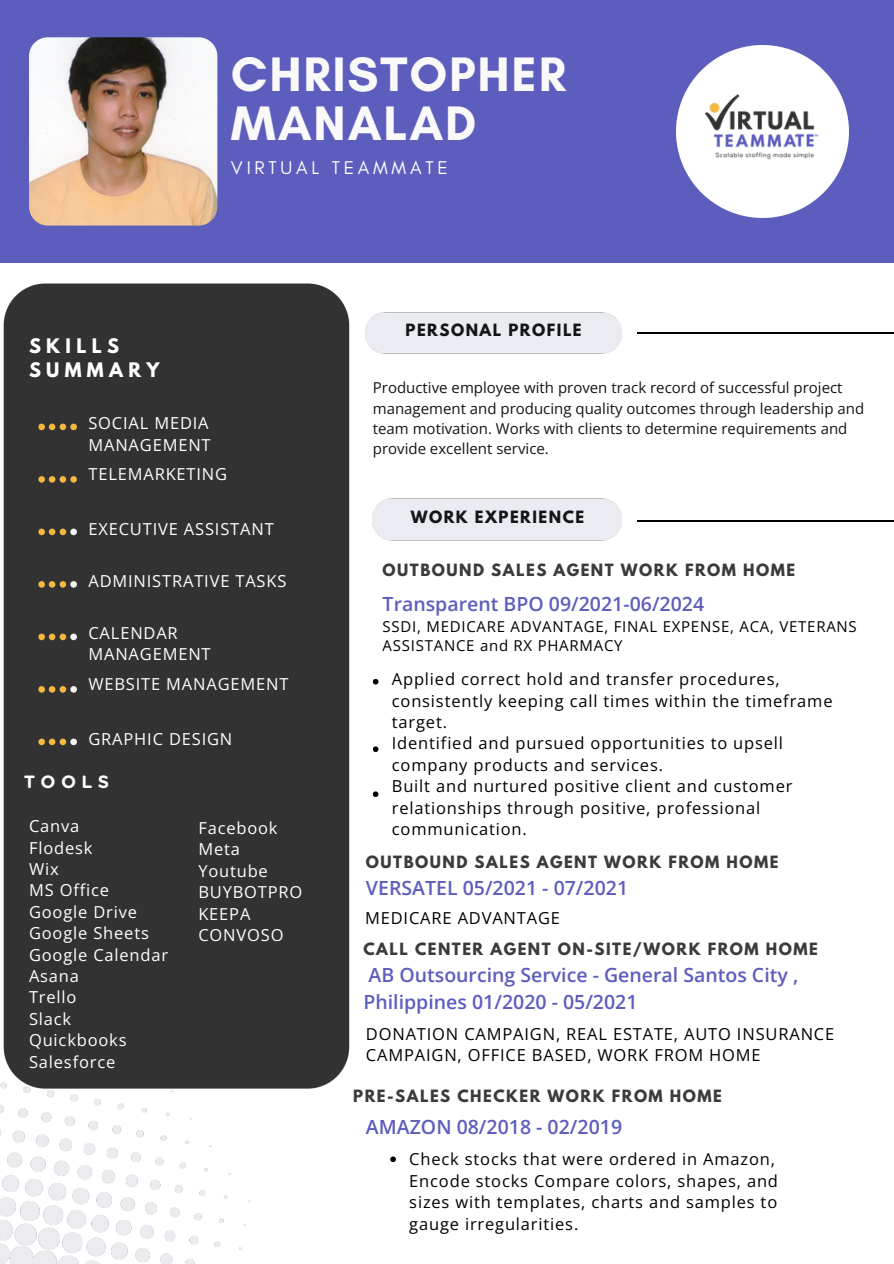
<style>
.page{position:relative;width:894px;height:1264px;background:#fff}
.page>*{position:absolute;margin:0;border:0;box-sizing:border-box;transform-origin:0 0}
.t1{font:700 49.35px/48.3px "Glacial Indifference";letter-spacing:.035em;color:#f9f9f9}
.t2{font:600 19.5px/27px "Open Sans";color:#5d5dbe}
.t3{font:18.75px "Glacial Indifference";letter-spacing:.2em;color:#fff}
.t4{font:700 17.7px/23.7px "League Spartan";letter-spacing:.3em;color:#fff}
.t5{font:700 17.7px "Gotham Rounded";letter-spacing:.3em;color:#fff}
.t6{font:16.5px/21.3px "Open Sans";letter-spacing:.05em;color:#000}
.t7{font:16.5px/21.3px "Open Sans";letter-spacing:.05em;color:#fff}
.t8{font:15px/20.2px "Open Sans";color:#141516}
.t9{font:700 15px "League Spartan";letter-spacing:.1em;color:#3b3b3b}
.t10{font:15px/19.2px "Open Sans";letter-spacing:.05em;color:#000}
.t11{font:700 15px "League Spartan";letter-spacing:.1em;color:#141516}
</style>
<div class="page">
<img style="left:0;top:283px;width:350px;height:980px">
<div style="left:0;top:0;width:893px;height:263px;background:#5d5dbe"></div>
<hr style="left:637px;top:520px;width:256px;height:2px;background:#000">
<img style="left:29px;top:37px;width:188px;height:188px;border-radius:19px">
<hr style="left:637px;top:332px;width:256px;height:2px;background:#000">
<img style="left:676px;top:45px;width:172px;height:172px">
<img style="left:704px;top:93px;width:115px;height:69px">
<svg style="left:373px;top:679px;width:5px;height:5px"></svg>
<svg style="left:373px;top:746px;width:5px;height:6px"></svg>
<svg style="left:373px;top:791px;width:5px;height:6px"></svg>
<svg style="left:390px;top:1156px;width:6px;height:6px"></svg>
<h3 class="t4" style="left:29px;top:336px;width:132px">SKILLS<br>SUMMARY</h3>
<p class="t1" style="left:231px;top:50px;width:336px">CHRISTOPHER<br>MANALAD</p>
<p class="t3" style="left:231px;top:157px;width:218px">VIRTUAL TEAMMATE</p>
<h6 class="t11" style="left:405px;top:322px;width:178px">PERSONAL PROFILE</h6>
<p class="t7" style="left:88px;top:412px;width:124px">SOCIAL MEDIA<br>MANAGEMENT</p>
<p class="t7" style="left:88px;top:463px;width:140px">TELEMARKETING</p>
<p class="t8" style="left:373px;top:377px;width:492px">Productive employee with proven track record of successful project management and producing quality outcomes through leadership and team motivation. Works with clients to determine requirements and provide excellent service.</p>
<h6 class="t11" style="left:410px;top:509px;width:175px">WORK EXPERIENCE</h6>
<h6 class="t9" style="left:382px;top:562px;width:414px">OUTBOUND SALES AGENT WORK FROM HOME</h6>
<h6 class="t2" style="left:382px;top:589px;width:323px">Transparent BPO 09/2021-06/2024</h6>
<h6 class="t10" style="left:382px;top:616px;width:475px">SSDI, MEDICARE ADVANTAGE, FINAL EXPENSE, ACA, VETERANS<br>ASSISTANCE and RX PHARMACY</h6>
<p class="t7" style="left:88px;top:518px;width:187px">EXECUTIVE ASSISTANT</p>
<p class="t7" style="left:88px;top:570px;width:199px">ADMINISTRATIVE TASKS</p>
<p class="t7" style="left:88px;top:622px;width:124px">CALENDAR<br>MANAGEMENT</p>
<p class="t7" style="left:88px;top:672px;width:201px">WEBSITE MANAGEMENT</p>
<p class="t6" style="left:392px;top:668px;width:442px">Applied correct hold and transfer procedures, consistently keeping call times within the timeframe target.</p>
<p class="t6" style="left:392px;top:732px;width:392px">Identified and pursued opportunities to upsell company products and services.</p>
<p class="t6" style="left:392px;top:775px;width:402px">Built and nurtured positive client and customer relationships through positive, professional communication.</p>
<p class="t7" style="left:88px;top:727px;width:145px">GRAPHIC DESIGN</p>
<p class="t5" style="left:24px;top:774px;width:87px">TOOLS</p>
<p class="t7" style="left:29px;top:815px;width:52px">Canva</p>
<p class="t7" style="left:29px;top:836px;width:65px">Flodesk</p>
<p class="t7" style="left:29px;top:858px;width:31px">Wix</p>
<p class="t7" style="left:29px;top:879px;width:81px">MS Office</p>
<p class="t7" style="left:29px;top:900px;width:109px">Google Drive</p>
<p class="t7" style="left:29px;top:922px;width:121px">Google Sheets</p>
<p class="t7" style="left:29px;top:943px;width:141px">Google Calendar</p>
<p class="t7" style="left:29px;top:964px;width:52px">Asana</p>
<p class="t7" style="left:29px;top:986px;width:49px">Trello</p>
<p class="t7" style="left:29px;top:1007px;width:44px">Slack</p>
<p class="t7" style="left:29px;top:1029px;width:99px">Quickbooks</p>
<h5 class="t7" style="left:29px;top:1050px;width:88px">Salesforce</h5>
<h6 class="t7" style="left:198px;top:817px;width:81px">Facebook</h6>
<h4 class="t7" style="left:198px;top:838px;width:43px">Meta</h4>
<h6 class="t7" style="left:198px;top:859px;width:71px">Youtube</h6>
<h5 class="t7" style="left:198px;top:881px;width:105px">BUYBOTPRO</h5>
<h2 class="t7" style="left:198px;top:902px;width:54px">KEEPA</h2>
<p class="t7" style="left:198px;top:923px;width:87px">CONVOSO</p>
<p class="t9" style="left:366px;top:854px;width:414px">OUTBOUND SALES AGENT WORK FROM HOME</p>
<p class="t2" style="left:366px;top:873px;width:263px">VERSATEL 05/2021 - 07/2021</p>
<p class="t6" style="left:365px;top:907px;width:196px">MEDICARE ADVANTAGE</p>
<h5 class="t9" style="left:363px;top:941px;width:456px">CALL CENTER AGENT ON-SITE/WORK FROM HOME</h5>
<h5 class="t2" style="left:363px;top:961px;width:436px">AB Outsourcing Service - General Santos City ,<br>Philippines 01/2020 - 05/2021</h5>
<p class="t6" style="left:366px;top:1022px;width:469px">DONATION CAMPAIGN, REAL ESTATE, AUTO INSURANCE<br>CAMPAIGN, OFFICE BASED, WORK FROM HOME</p>
<p class="t9" style="left:353px;top:1088px;width:370px">PRE-SALES CHECKER WORK FROM HOME</p>
<h5 class="t2" style="left:366px;top:1113px;width:257px">AMAZON 08/2018 - 02/2019</h5>
<p class="t6" style="left:409px;top:1148px;width:370px">Check stocks that were ordered in Amazon, Encode stocks Compare colors, shapes, and sizes with templates, charts and samples to gauge irregularities.</p>
</div>
